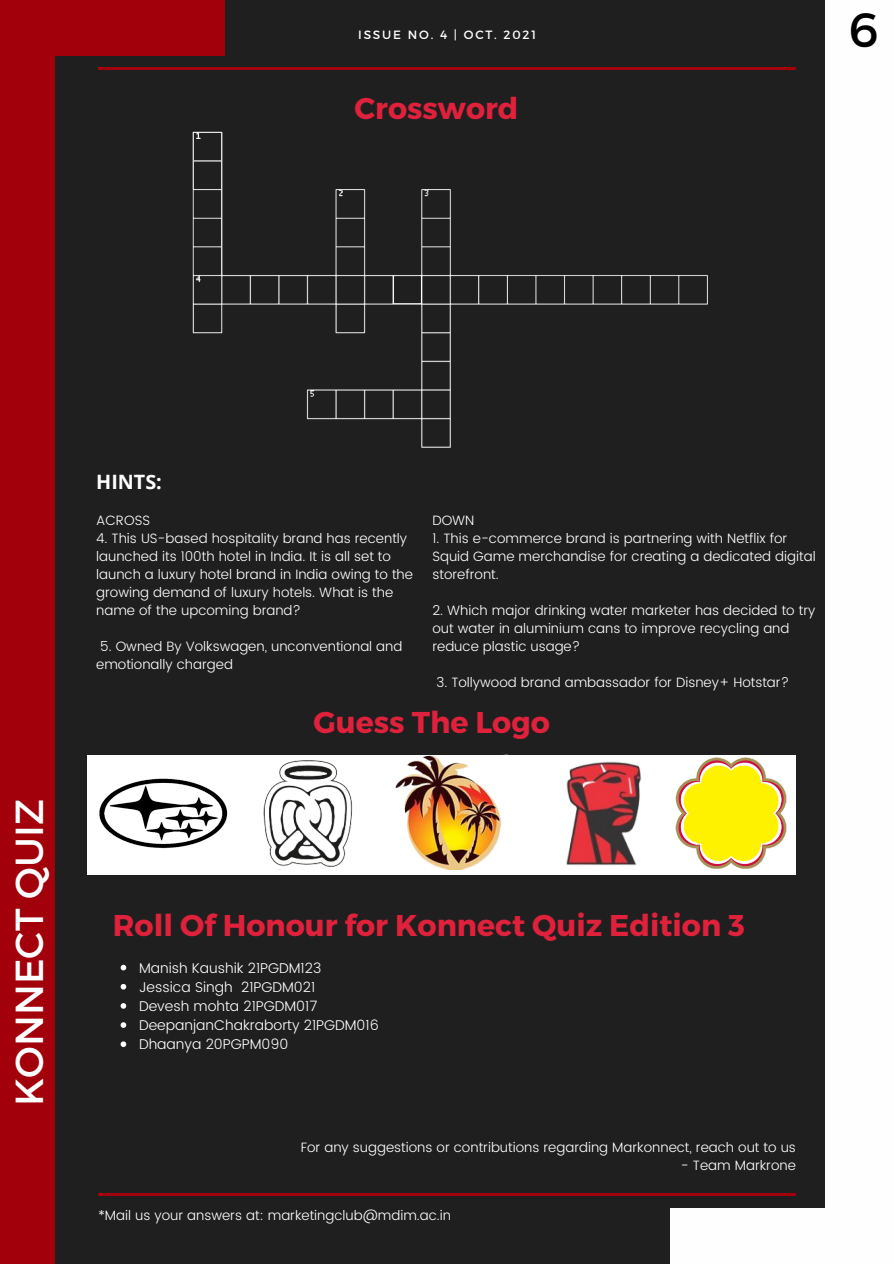
<style>
.page{position:relative;width:894px;height:1264px;background:#fff}
.page>*{position:absolute;margin:0;border:0;box-sizing:border-box;transform-origin:0 0}
.t1{font:48px "Montserrat";color:#000}
.t2{font:39px "Montserrat";color:#fefefe}
.t3{font:700 30px "Montserrat";color:#df213b}
.t4{font:700 19.8px "Open Sans";color:#fff}
.t5{font:300 14.1px "Poppins";color:#fff}
.t6{font:300 13.5px/18px "Poppins";color:#fff}
.t7{font:12px "Montserrat";letter-spacing:.15em;color:#fefefe}
</style>
<div class="page">
<div style="left:0;top:0;width:893px;height:1263px;background:#1f1f1f"></div>
<hr style="left:98px;top:67px;width:697px;height:3px;background:#a2000a">
<div style="left:825px;top:0;width:68px;height:1263px;background:#fefefe"></div>
<div style="left:0;top:0;width:55px;height:1263px;background:#a2000a"></div>
<hr style="left:98px;top:1193px;width:697px;height:2px;background:#a2000a">
<div style="left:0;top:0;width:225px;height:55px;background:#a2000a"></div>
<div style="left:670px;top:1208px;width:223px;height:55px;background:#fefefe"></div>
<div style="left:87px;top:754px;width:708px;height:120px;background:#fff"></div>
<img style="left:99px;top:778px;width:129px;height:71px">
<img style="left:263px;top:760px;width:90px;height:107px">
<img style="left:395px;top:754px;width:112px;height:115px">
<img style="left:566px;top:761px;width:75px;height:105px">
<img style="left:670px;top:754px;width:124px;height:121px">
<img style="left:192px;top:131px;width:516px;height:316px">
<svg style="left:121px;top:964px;width:5px;height:6px"></svg>
<svg style="left:121px;top:984px;width:5px;height:5px"></svg>
<svg style="left:121px;top:1003px;width:5px;height:5px"></svg>
<svg style="left:121px;top:1022px;width:5px;height:5px"></svg>
<svg style="left:121px;top:1041px;width:5px;height:6px"></svg>
<p class="t7" style="left:358px;top:27px;width:179px">ISSUE NO. 4 | OCT. 2021</p>
<p class="t3" style="left:354px;top:89px;width:165px">Crossword</p>
<p class="t1" style="left:848px;top:-2px;width:31px">6</p>
<p class="t2" style="left:4px;top:1105px;width:308px;rotate:-90deg">KONNECT QUIZ</p>
<p class="t4" style="left:96px;top:467px;width:67px">HINTS:</p>
<p class="t6" style="left:96px;top:511px;width:55px">ACROSS</p>
<p class="t6" style="left:96px;top:529px;width:318px">4. This US-based hospitality brand has recently launched its 100th hotel in India. It is all set to launch a luxury hotel brand in India owing to the growing demand of luxury hotels. What is the name of the upcoming brand?</p>
<p class="t6" style="left:96px;top:637px;width:308px">5. Owned By Volkswagen, unconventional and emotionally charged</p>
<p class="t6" style="left:432px;top:511px;width:43px">DOWN</p>
<p class="t6" style="left:432px;top:529px;width:384px">1. This e-commerce brand is partnering with Netflix for<br>Squid Game merchandise for creating a dedicated digital storefront.</p>
<p class="t6" style="left:432px;top:601px;width:384px">2. Which major drinking water marketer has decided to try out water in aluminium cans to improve recycling and reduce plastic usage?</p>
<p class="t6" style="left:436px;top:673px;width:354px">3. Tollywood brand ambassador for Disney+ Hotstar?</p>
<p class="t3" style="left:313px;top:702px;width:238px">Guess The Logo</p>
<p class="t3" style="left:113px;top:905px;width:633px">Roll Of Honour for Konnect Quiz Edition 3</p>
<p class="t5" style="left:139px;top:959px;width:184px">Manish Kaushik 21PGDM123</p>
<p class="t5" style="left:139px;top:978px;width:178px">Jessica Singh 21PGDM021</p>
<p class="t5" style="left:139px;top:997px;width:180px">Devesh mohta 21PGDM017</p>
<p class="t5" style="left:139px;top:1017px;width:241px">DeepanjanChakraborty 21PGDM016</p>
<p class="t5" style="left:139px;top:1036px;width:151px">Dhaanya 20PGPM090</p>
<p class="t6" style="left:301px;top:1137px;width:496px">For any suggestions or contributions regarding Markonnect, reach out to us</p>
<p class="t6" style="left:680px;top:1155px;width:116px">- Team Markrone</p>
<p class="t6" style="left:98px;top:1205px;width:354px">*Mail us your answers at: marketingclub@mdim.ac.in</p>
</div>
